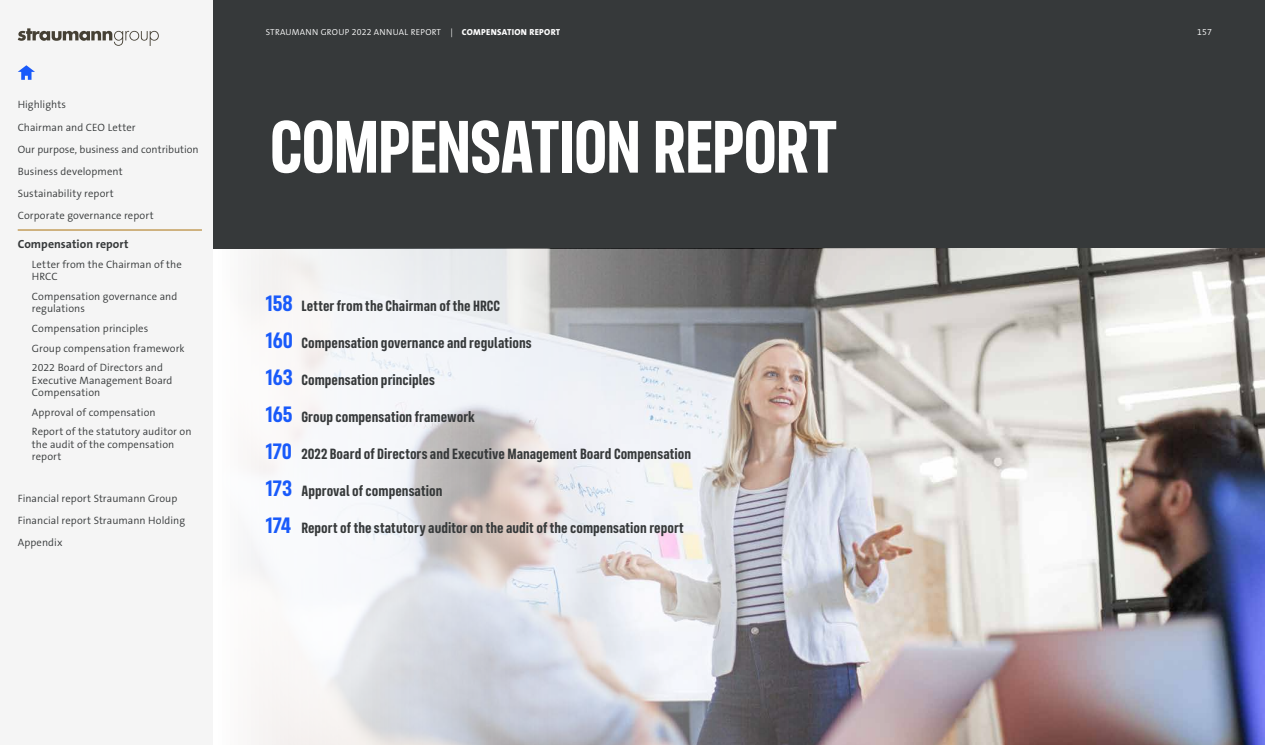
<style>
.page{position:relative;width:1265px;height:745px;background:#fff}
.page>*{position:absolute;margin:0;border:0;box-sizing:border-box;transform-origin:0 0}
.t1{font:700 75px "FS Industrie Cd";letter-spacing:-.025em;color:#fff}
.t2{font:700 15px "FS Industrie Cd";color:#36393a}
.t3{font:700 11.88px "The Sans B W7";letter-spacing:.005em;color:#36393a}
.t4{font:300 10.62px/22.1px "The Sans B W4";letter-spacing:.01em;color:#36393a}
.t5{font:300 8.75px "The Sans B W4";letter-spacing:.025em;color:#fff}
.s1{font-family:"The Sans B W8";font-weight:800}
.s2{font-size:22.5px;color:#195afa}
</style>
<div class="page">
<div style="left:213px;top:0;width:1052px;height:248px;background:#36393a"></div>
<img style="left:213px;top:248px;width:1052px;height:496px">
<div style="left:0;top:0;width:213px;height:744px;background:#f5f5f5"></div>
<svg style="left:18px;top:65px;width:17px;height:15px"></svg>
<svg style="left:18px;top:28px;width:141px;height:18px"></svg>
<hr style="left:18px;top:229px;width:184px;height:1px;background:#b98c3c">
<p class="t4" style="left:18px;top:94px;width:183px">Highlights<br>Chairman and CEO Letter<br>Our purpose, business and contribution<br>Business development<br>Sustainability report<br>Corporate governance report</p>
<p class="t3" style="left:18px;top:236px;width:112px">Compensation report</p>
<p class="t4" style="left:32px;top:258px;width:151px;line-height:12.5px">Letter from the Chairman of the<br>HRCC</p>
<p class="t4" style="left:32px;top:290px;width:147px;line-height:12.5px">Compensation governance and regulations</p>
<p class="t4" style="left:32px;top:318px;width:154px;line-height:19.6px">Compensation principles<br>Group compensation framework<br>2022 Board of Directors and</p>
<p class="t4" style="left:32px;top:373px;width:142px;line-height:12.5px">Executive Management Board<br>Compensation</p>
<p class="t4" style="left:32px;top:402px;width:161px;line-height:19.6px">Approval of compensation<br>Report of the statutory auditor on</p>
<p class="t4" style="left:32px;top:438px;width:144px;line-height:12.5px">the audit of the compensation report</p>
<p class="t4" style="left:18px;top:487px;width:169px">Financial report Straumann Group<br>Financial report Straumann Holding<br>Appendix</p>
<p class="t5" style="left:266px;top:26px;width:296px">STRAUMANN GROUP 2022 ANNUAL REPORT | <span class="s1">COMPENSATION REPORT</span></p>
<p class="t5" style="left:1197px;top:26px;width:16px">157</p>
<h1 class="t1" style="left:270px;top:100px;width:570px">COMPENSATION REPORT</h1>
<h2 class="t2" style="left:266px;top:296px;width:236px"><span class="s2">158</span> Letter from the Chairman of the HRCC</h2>
<h2 class="t2" style="left:266px;top:333px;width:267px"><span class="s2">160</span> Compensation governance and regulations</h2>
<h2 class="t2" style="left:266px;top:370px;width:171px"><span class="s2">163</span> Compensation principles</h2>
<h2 class="t2" style="left:266px;top:407px;width:211px"><span class="s2">165</span> Group compensation framework</h2>
<h2 class="t2" style="left:266px;top:444px;width:427px"><span class="s2">170</span> 2022 Board of Directors and Executive Management Board Compensation</h2>
<h2 class="t2" style="left:266px;top:481px;width:178px"><span class="s2">173</span> Approval of compensation</h2>
<h2 class="t2" style="left:266px;top:518px;width:419px"><span class="s2">174</span> Report of the statutory auditor on the audit of the compensation report</h2>
</div>
